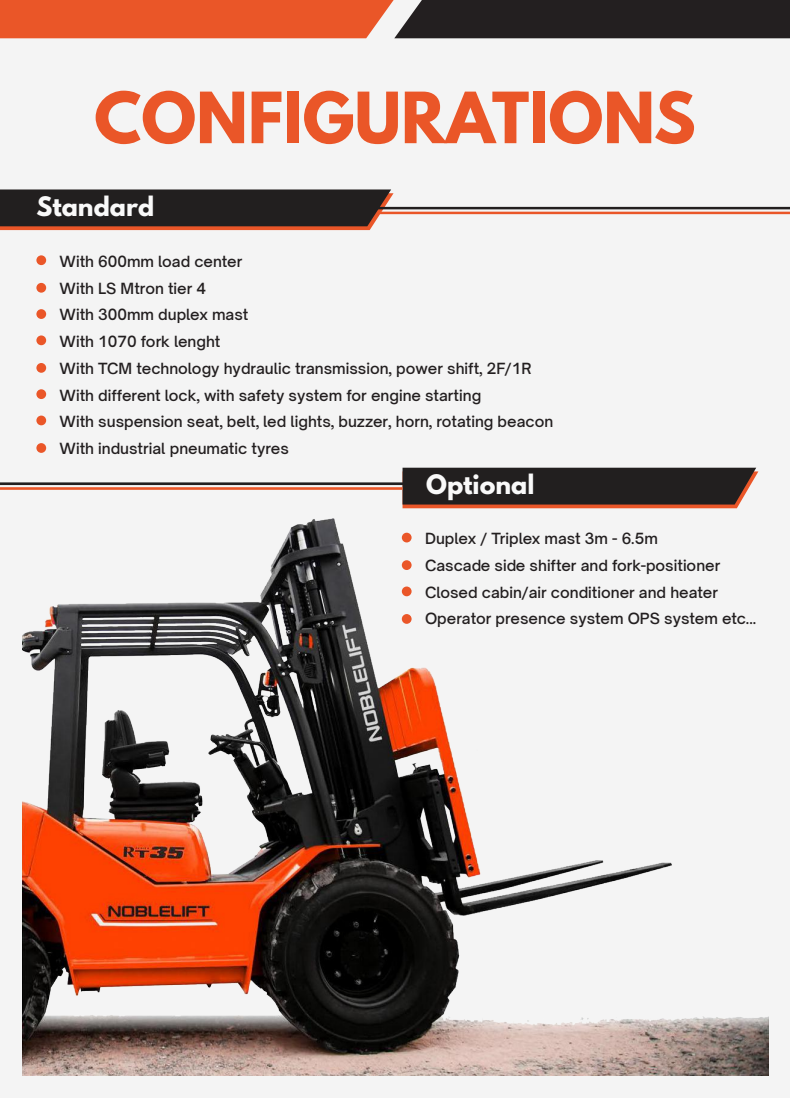
<style>
.page{position:relative;width:790px;height:1098px;background:#fff}
.page>*{position:absolute;margin:0;border:0;box-sizing:border-box;transform-origin:0 0}
.t1{font:700 62.5px "League Spartan";color:#ea5628}
.t2{font:700 23.75px "League Spartan";color:#f9f9f9}
.t3{font:500 15px/26.8px "Open Sauce One";color:#231f20}
</style>
<div class="page">
<div style="left:0;top:0;width:789px;height:1097px;background:#f4f4f4"></div>
<svg style="left:0;top:0;width:789px;height:38px;background:#8a412b"></svg>
<img style="left:22px;top:519px;width:745px;height:556px">
<svg style="left:0;top:189px;width:393px;height:41px;background:#3c2b27"></svg>
<svg style="left:402px;top:467px;width:356px;height:41px;background:#3d2d29"></svg>
<hr style="left:377px;top:207px;width:412px;height:2px;background:#221f1f">
<hr style="left:379px;top:212px;width:410px;height:2px;background:#ea5628">
<hr style="left:0;top:482px;width:409px;height:3px;background:#221f1f">
<hr style="left:0;top:487px;width:402px;height:3px;background:#ea5628">
<div style="left:36px;top:255px;width:10px;height:10px;background:#ea5628;border-radius:50%"></div>
<div style="left:36px;top:283px;width:10px;height:9px;background:#ea5628;border-radius:50%"></div>
<div style="left:36px;top:309px;width:10px;height:10px;background:#ea5628;border-radius:50%"></div>
<svg style="left:401px;top:532px;width:10px;height:10px"></svg>
<div style="left:401px;top:560px;width:10px;height:10px;background:#ea5628;border-radius:50%"></div>
<div style="left:401px;top:586px;width:10px;height:10px;background:#ea5628;border-radius:50%"></div>
<div style="left:401px;top:614px;width:10px;height:9px;background:#ea5628;border-radius:50%"></div>
<div style="left:36px;top:335px;width:10px;height:10px;background:#ea5628;border-radius:50%"></div>
<div style="left:36px;top:363px;width:10px;height:10px;background:#ea5628;border-radius:50%"></div>
<div style="left:36px;top:389px;width:10px;height:10px;background:#ea5628;border-radius:50%"></div>
<div style="left:36px;top:415px;width:10px;height:10px;background:#ea5628;border-radius:50%"></div>
<div style="left:36px;top:443px;width:10px;height:10px;background:#ea5628;border-radius:50%"></div>
<h1 class="t1" style="left:94px;top:69px;width:602px">CONFIGURATIONS</h1>
<h2 class="t2" style="left:36px;top:188px;width:119px">Standard</h2>
<p class="t3" style="left:60px;top:247px;width:495px">With 600mm load center<br>With LS Mtron tier 4<br>With 300mm duplex mast<br>With 1070 fork lenght<br>With TCM technology hydraulic transmission, power shift, 2F/1R With different lock, with safety system for engine starting<br>With suspension seat, belt, led lights, buzzer, horn, rotating beacon With industrial pneumatic tyres</p>
<h2 class="t2" style="left:426px;top:466px;width:110px">Optional</h2>
<p class="t3" style="left:425px;top:525px;width:332px">Duplex / Triplex mast 3m - 6.5m<br>Cascade side shifter and fork-positioner Closed cabin/air conditioner and heater Operator presence system OPS system etc...</p>
</div>
